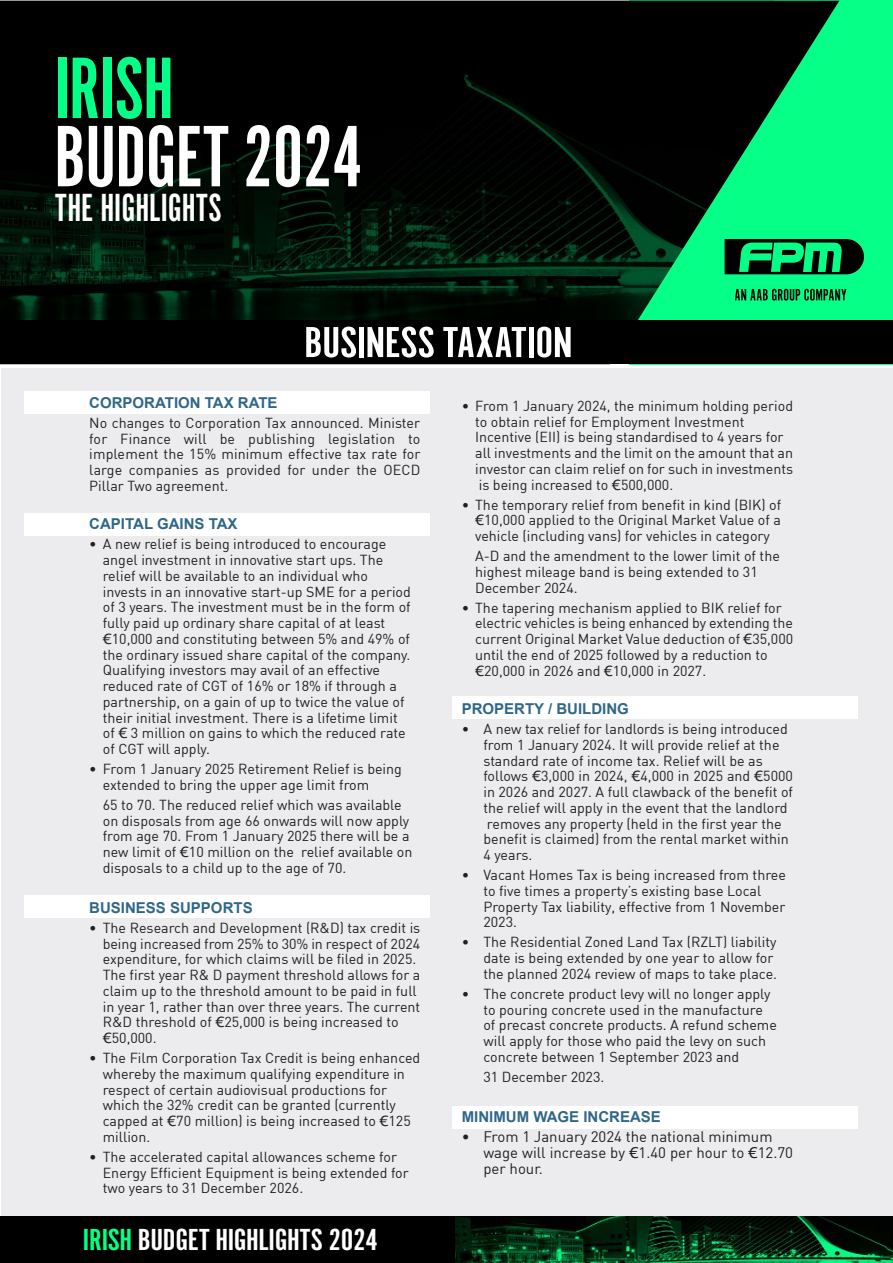
<style>
.page{position:relative;width:893px;height:1263px;background:#fff}
.page>*{position:absolute;margin:0;border:0;box-sizing:border-box;transform-origin:0 0}
.t1{font:90.45px "Alternate Got No 1 D";letter-spacing:-.01em;color:#fff}
.t2{font:90.45px "Alternate Got No 1 D";letter-spacing:-.01em;color:#06ff87}
.t3{font:45px "Alternate Got No 1 D";letter-spacing:-.01em;color:#fff;scale:1.18 1}
.t4{font:40.8px "Alternate Got No 1 D";color:#fff}
.t5{font:31.65px "Alternate Got No 1 D";letter-spacing:-.01em;color:#fff;scale:1.18 1}
.t6{font:700 27px "DIN Alternate";letter-spacing:.1em;color:#fff}
.t7{font:700 15px "Arial";color:#2f6789}
.t8{font:15px/15.8px "DIN";color:#231f20}
.t9{font:14.25px/15.8px "DIN";color:#231f20}
.s1{font-family:"Lucida Grande"}
.s2{color:#06ff87}
</style>
<div class="page">
<div style="left:2px;top:369px;width:891px;height:894px;background:#ececee"></div>
<div style="left:24px;top:391px;width:405px;height:23px;background:#fff"></div>
<div style="left:24px;top:513px;width:405px;height:23px;background:#fff"></div>
<div style="left:24px;top:895px;width:405px;height:23px;background:#fff"></div>
<div style="left:452px;top:696px;width:405px;height:22px;background:#fff"></div>
<div style="left:452px;top:1106px;width:405px;height:23px;background:#fff"></div>
<div style="left:629px;top:0;width:264px;height:364px;background:#06ff87"></div>
<svg style="left:774px;top:1px;width:65px;height:320px"></svg>
<img style="left:0;top:1px;width:774px;height:320px">
<div style="left:0;top:1216px;width:856px;height:47px;background:#000"></div>
<img style="left:455px;top:1216px;width:438px;height:47px">
<div style="left:0;top:321px;width:893px;height:43px;background:#000"></div>
<svg style="left:725px;top:239px;width:139px;height:35px"></svg>
<svg style="left:735px;top:289px;width:111px;height:12px"></svg>
<p class="t2" style="left:54px;top:40px;width:121px">IRISH</p>
<p class="t1" style="left:54px;top:109px;width:310px">BUDGET 2024</p>
<p class="t4" style="left:55px;top:186px;width:168px">THE HIGHLIGHTS</p>
<p class="t3" style="left:304px;top:318px;width:229px">BUSINESS TAXATION</p>
<p class="t6" style="left:306px;top:322px;width:284px">BUSINESS TAXATION</p>
<p class="t7" style="left:89px;top:393px;width:190px">CORPORATION TAX RATE</p>
<p class="t9" style="left:89px;top:414px;width:333px;text-align:justify">No changes to Corporation Tax announced. Minister for Finance will be publishing legislation to implement the 15% minimum effective tax rate for large companies as provided for under the OECD Pillar Two agreement.</p>
<p class="t7" style="left:89px;top:514px;width:150px">CAPITAL GAINS TAX</p>
<p class="t9" style="left:103px;top:536px;width:310px;text-indent:-13px">• A new relief is being introduced to encourage angel investment in innovative start ups. The relief will be available to an individual who invests in an innovative start-up SME for a period of 3 years. The investment must be in the form of fully paid up ordinary share capital of at least <span class="s1">€</span>10,000 and constituting between 5% and 49% of the ordinary issued share capital of the company.<br>Qualifying investors may avail of an effective reduced rate of CGT of 16% or 18% if through a partnership, on a gain of up to twice the value of their initial investment. There is a lifetime limit of <span class="s1">€</span> 3 million on gains to which the reduced rate of CGT will apply.</p>
<p class="t9" style="left:103px;top:761px;width:301px;text-indent:-13px">• From 1 January 2025 Retirement Relief is being extended to bring the upper age limit from</p>
<p class="t9" style="left:103px;top:796px;width:311px">65 to 70. The reduced relief which was available on disposals from age 66 onwards will now apply from age 70. From 1 January 2025 there will be a new limit of <span class="s1">€</span>10 million on the relief available on disposals to a child up to the age of 70.</p>
<p class="t7" style="left:89px;top:898px;width:165px">BUSINESS SUPPORTS</p>
<p class="t9" style="left:103px;top:919px;width:319px;text-indent:-13px">• The Research and Development (R&amp;D) tax credit is being increased from 25% to 30% in respect of 2024 expenditure, for which claims will be filed in 2025.<br>The first year R&amp; D payment threshold allows for a claim up to the threshold amount to be paid in full in year 1, rather than over three years. The current R&amp;D threshold of <span class="s1">€</span>25,000 is being increased to <span class="s1">€</span>50,000.</p>
<p class="t9" style="left:103px;top:1050px;width:319px;text-indent:-13px">• The Film Corporation Tax Credit is being enhanced whereby the maximum qualifying expenditure in respect of certain audiovisual productions for which the 32% credit can be granted (currently capped at <span class="s1">€</span>70 million) is being increased to <span class="s1">€</span>125 million.</p>
<p class="t9" style="left:103px;top:1148px;width:308px;text-indent:-13px">• The accelerated capital allowances scheme for<br>Energy Efficient Equipment is being extended for two years to 31 December 2026.</p>
<p class="t5" style="left:83px;top:1223px;width:252px"><span class="s2">IRISH</span> BUDGET HIGHLIGHTS 2024</p>
<p class="t9" style="left:475px;top:398px;width:319px;text-indent:-13px">• From 1 January 2024, the minimum holding period to obtain relief for Employment Investment Incentive (EII) is being standardised to 4 years for all investments and the limit on the amount that an investor can claim relief on for such in investments is being increased to <span class="s1">€</span>500,000.</p>
<p class="t9" style="left:475px;top:496px;width:308px;text-align:justify;text-indent:-13px">• The temporary relief from benefit in kind (BIK) of <span class="s1">€</span>10,000 applied to the Original Market Value of a vehicle (including vans) for vehicles in category</p>
<p class="t9" style="left:475px;top:548px;width:306px">A-D and the amendment to the lower limit of the highest mileage band is being extended to 31<br>December 2024.</p>
<p class="t9" style="left:475px;top:599px;width:320px;text-indent:-13px">• The tapering mechanism applied to BIK relief for electric vehicles is being enhanced by extending the current Original Market Value deduction of <span class="s1">€</span>35,000 until the end of 2025 followed by a reduction to <span class="s1">€</span>20,000 in 2026 and <span class="s1">€</span>10,000 in 2027.</p>
<p class="t7" style="left:462px;top:699px;width:169px">PROPERTY / BUILDING</p>
<p class="t9" style="left:483px;top:721px;width:311px;text-indent:-22px">• A new tax relief for landlords is being introduced from 1 January 2024. It will provide relief at the standard rate of income tax. Relief will be as follows <span class="s1">€</span>3,000 in 2024, <span class="s1">€</span>4,000 in 2025 and <span class="s1">€</span>5000 in 2026 and 2027. A full clawback of the benefit of the relief will apply in the event that the landlord removes any property (held in the first year the benefit is claimed) from the rental market within 4 years.</p>
<p class="t9" style="left:483px;top:867px;width:304px;text-indent:-22px">• Vacant Homes Tax is being increased from three to five times a property’s existing base Local Property Tax liability, effective from 1 November 2023.</p>
<p class="t9" style="left:483px;top:934px;width:295px;text-indent:-22px">• The Residential Zoned Land Tax (RZLT) liability date is being extended by one year to allow for the planned 2024 review of maps to take place.</p>
<p class="t9" style="left:483px;top:986px;width:295px;text-indent:-22px">• The concrete product levy will no longer apply to pouring concrete used in the manufacture of precast concrete products. A refund scheme will apply for those who paid the levy on such concrete between 1 September 2023 and</p>
<p class="t9" style="left:483px;top:1069px;width:122px">31 December 2023.</p>
<p class="t7" style="left:462px;top:1107px;width:201px">MINIMUM WAGE INCREASE</p>
<p class="t8" style="left:483px;top:1128px;width:311px;text-indent:-22px">• From 1 January 2024 the national minimum wage will increase by <span class="s1">€</span>1.40 per hour to <span class="s1">€</span>12.70 per hour.</p>
</div>
